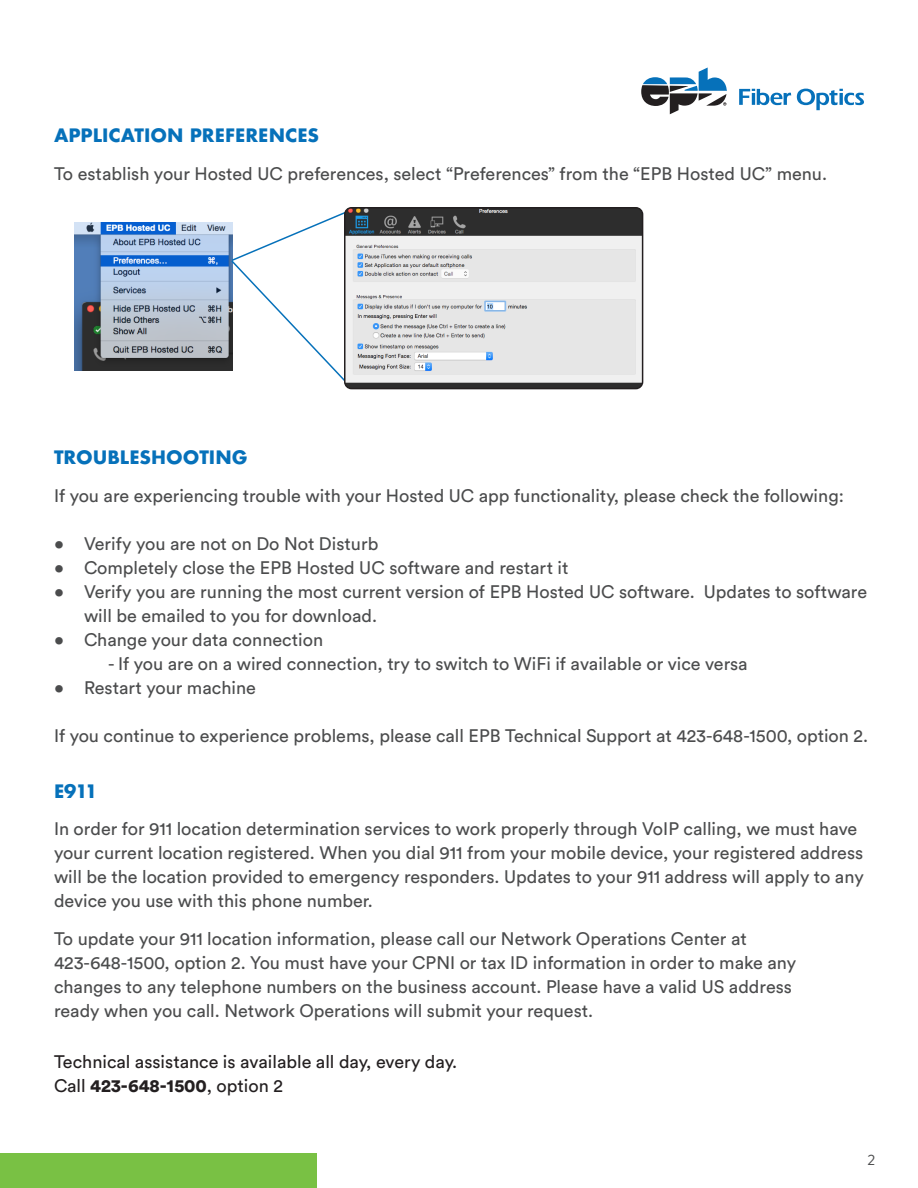
<style>
.page{position:relative;width:918px;height:1188px;background:#fff}
.page>*{position:absolute;margin:0;border:0;box-sizing:border-box;transform-origin:0 0}
.t1{font:18px/24px "Circular Std";color:#4b4c4d}
.t2{font:18px "Circular Std";color:#231f20}
.t3{font:700 18px "Futura Next";color:#0671ba}
.t4{font:15px "Brandon Grotesque";color:#4b4c4d}
.s1{font-weight:900}
</style>
<div class="page">
<div style="left:0;top:1153px;width:317px;height:35px;background:#79c144"></div>
<svg style="left:641px;top:68px;width:86px;height:46px"></svg>
<svg style="left:739px;top:89px;width:52px;height:16px"></svg>
<svg style="left:797px;top:89px;width:67px;height:21px"></svg>
<img style="left:75px;top:223px;width:155px;height:148px">
<svg style="left:230px;top:212px;width:115px;height:174px"></svg>
<img style="left:345px;top:208px;width:298px;height:181px">
<div style="left:344px;top:207px;width:299px;height:182px;border:2px solid #231f20;border-radius:7px"></div>
<p class="t3" style="left:54px;top:124px;width:267px">APPLICATION PREFERENCES</p>
<p class="t1" style="left:54px;top:161px;width:775px">To establish your Hosted UC preferences, select “Preferences” from the “EPB Hosted UC” menu.</p>
<p class="t3" style="left:54px;top:445px;width:195px">TROUBLESHOOTING</p>
<p class="t1" style="left:54px;top:483px;width:791px">If you are experiencing trouble with your Hosted UC app functionality, please check the following:</p>
<p class="t1" style="left:54px;top:531px;width:326px">• Verify you are not on Do Not Disturb</p>
<p class="t1" style="left:54px;top:555px;width:516px">• Completely close the EPB Hosted UC software and restart it</p>
<p class="t1" style="left:84px;top:579px;width:785px;text-indent:-30px">• Verify you are running the most current version of EPB Hosted UC software. Updates to software will be emailed to you for download.</p>
<p class="t1" style="left:54px;top:627px;width:271px">• Change your data connection</p>
<p class="t1" style="left:54px;top:651px;width:21px">‑</p>
<p class="t1" style="left:118px;top:651px;width:631px">If you are on a wired connection, try to switch to WiFi if available or vice versa</p>
<p class="t1" style="left:54px;top:675px;width:203px">• Restart your machine</p>
<p class="t1" style="left:54px;top:723px;width:816px">If you continue to experience problems, please call EPB Technical Support at 423-648-1500, option 2.</p>
<p class="t3" style="left:54px;top:779px;width:45px">E911</p>
<p class="t1" style="left:54px;top:817px;width:811px">In order for 911 location determination services to work properly through VoIP calling, we must have your current location registered. When you dial 911 from your mobile device, your registered address will be the location provided to emergency responders. Updates to your 911 address will apply to any device you use with this phone number.</p>
<p class="t1" style="left:54px;top:926px;width:744px">To update your 911 location information, please call our Network Operations Center at 423-648-1500, option 2. You must have your CPNI or tax ID information in order to make any changes to any telephone numbers on the business account. Please have a valid US address ready when you call. Network Operations will submit your request.</p>
<p class="t2" style="left:54px;top:1050px;width:405px">Technical assistance is available all day, every day.</p>
<p class="t2" style="left:54px;top:1074px;width:230px">Call <span class="s1">423-648-1500</span>, option 2</p>
<p class="t4" style="left:867px;top:1149px;width:9px">2</p>
</div>
